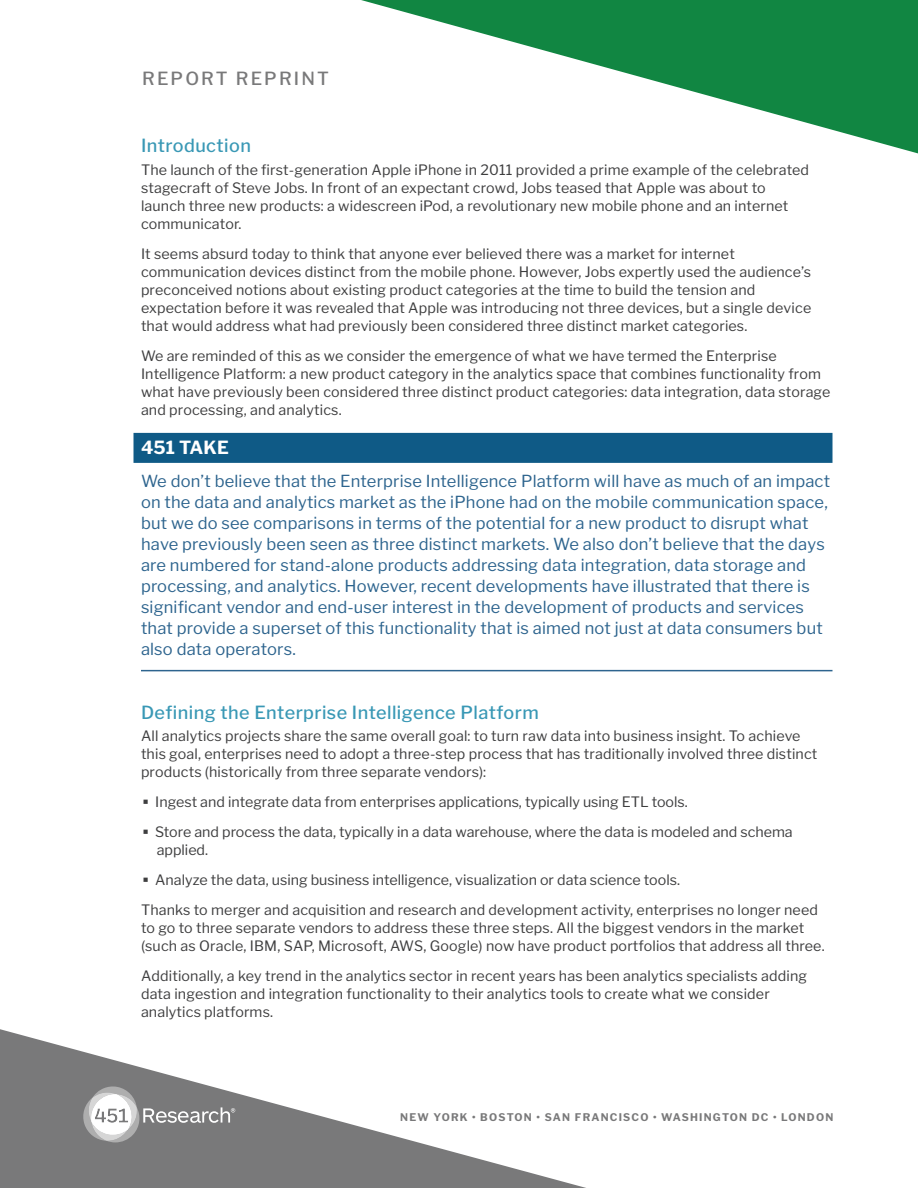
<style>
.page{position:relative;width:918px;height:1188px;background:#fff}
.page>*{position:absolute;margin:0;border:0;box-sizing:border-box;transform-origin:0 0}
.t1{font:500 18px "Libre Franklin";letter-spacing:.025em;color:#3998b5}
.t2{font:500 18px "Libre Franklin";letter-spacing:.12em;color:#79797a}
._451_Take_Header_new{font:700 18px "Libre Franklin";letter-spacing:.01em;color:#fff}
._451_Take_Body_new{font:16.5px/21px "Libre Franklin";letter-spacing:.01em;color:#2d648e}
.Myriad_Body{font:14.25px/18px "Libre Franklin";letter-spacing:.01em;color:#3e3e3f}
.t3{font:700 10.5px "Libre Franklin";letter-spacing:.115em;color:#79797a}
</style>
<div class="page">
<svg style="left:0;top:1029px;width:586px;height:159px"></svg>
<svg style="left:361px;top:0;width:557px;height:154px"></svg>
<svg style="left:82px;top:1086px;width:153px;height:56px"></svg>
<div style="left:134px;top:433px;width:698px;height:30px;background:#0f5a86"></div>
<hr style="left:141px;top:670px;width:691px;height:1px;background:#2d648e">
<p class="t2" style="left:142px;top:68px;width:188px">REPORT REPRINT</p>
<h1 class="t1" style="left:141px;top:135px;width:111px">Introduction</h1>
<p class="Myriad_Body" style="left:141px;top:161px;width:670px">The launch of the first-generation Apple iPhone in 2011 provided a prime example of the celebrated stagecraft of Steve Jobs. In front of an expectant crowd, Jobs teased that Apple was about to launch three new products: a widescreen iPod, a revolutionary new mobile phone and an internet communicator.</p>
<p class="Myriad_Body" style="left:141px;top:245px;width:672px">It seems absurd today to think that anyone ever believed there was a market for internet communication devices distinct from the mobile phone. However, Jobs expertly used the audience’s preconceived notions about existing product categories at the time to build the tension and expectation before it was revealed that Apple was introducing not three devices, but a single device that would address what had previously been considered three distinct market categories.</p>
<p class="Myriad_Body" style="left:141px;top:347px;width:691px">We are reminded of this as we consider the emergence of what we have termed the Enterprise Intelligence Platform: a new product category in the analytics space that combines functionality from what have previously been considered three distinct product categories: data integration, data storage and processing, and analytics.</p>
<p class="_451_Take_Header_new" style="left:141px;top:437px;width:89px">451 TAKE</p>
<p class="_451_Take_Body_new" style="left:141px;top:470px;width:691px">We don’t believe that the Enterprise Intelligence Platform will have as much of an impact on the data and analytics market as the iPhone had on the mobile communication space, but we do see comparisons in terms of the potential for a new product to disrupt what have previously been seen as three distinct markets. We also don’t believe that the days are numbered for stand-alone products addressing data integration, data storage and processing, and analytics. However, recent developments have illustrated that there is significant vendor and end-user interest in the development of products and services that provide a superset of this functionality that is aimed not just at data consumers but also data operators.</p>
<h1 class="t1" style="left:141px;top:701px;width:399px">Defining the Enterprise Intelligence Platform</h1>
<p class="Myriad_Body" style="left:141px;top:727px;width:678px">All analytics projects share the same overall goal: to turn raw data into business insight. To achieve this goal, enterprises need to adopt a three-step process that has traditionally involved three distinct products (historically from three separate vendors):</p>
<p class="Myriad_Body" style="left:155px;top:793px;width:534px">Ingest and integrate data from enterprises applications, typically using ETL tools.</p>
<p class="Myriad_Body" style="left:155px;top:823px;width:639px">Store and process the data, typically in a data warehouse, where the data is modeled and schema applied.</p>
<p class="Myriad_Body" style="left:155px;top:871px;width:526px">Analyze the data, using business intelligence, visualization or data science tools.</p>
<p class="Myriad_Body" style="left:141px;top:901px;width:685px">Thanks to merger and acquisition and research and development activity, enterprises no longer need to go to three separate vendors to address these three steps. All the biggest vendors in the market (such as Oracle, IBM, SAP, Microsoft, AWS, Google) now have product portfolios that address all three.</p>
<p class="Myriad_Body" style="left:141px;top:967px;width:668px">Additionally, a key trend in the analytics sector in recent years has been analytics specialists adding data ingestion and integration functionality to their analytics tools to create what we consider analytics platforms.</p>
<p class="t3" style="left:400px;top:1111px;width:434px">NEW YORK • BOSTON • SAN FRANCISCO • WASHINGTON DC • LONDON</p>
</div>
